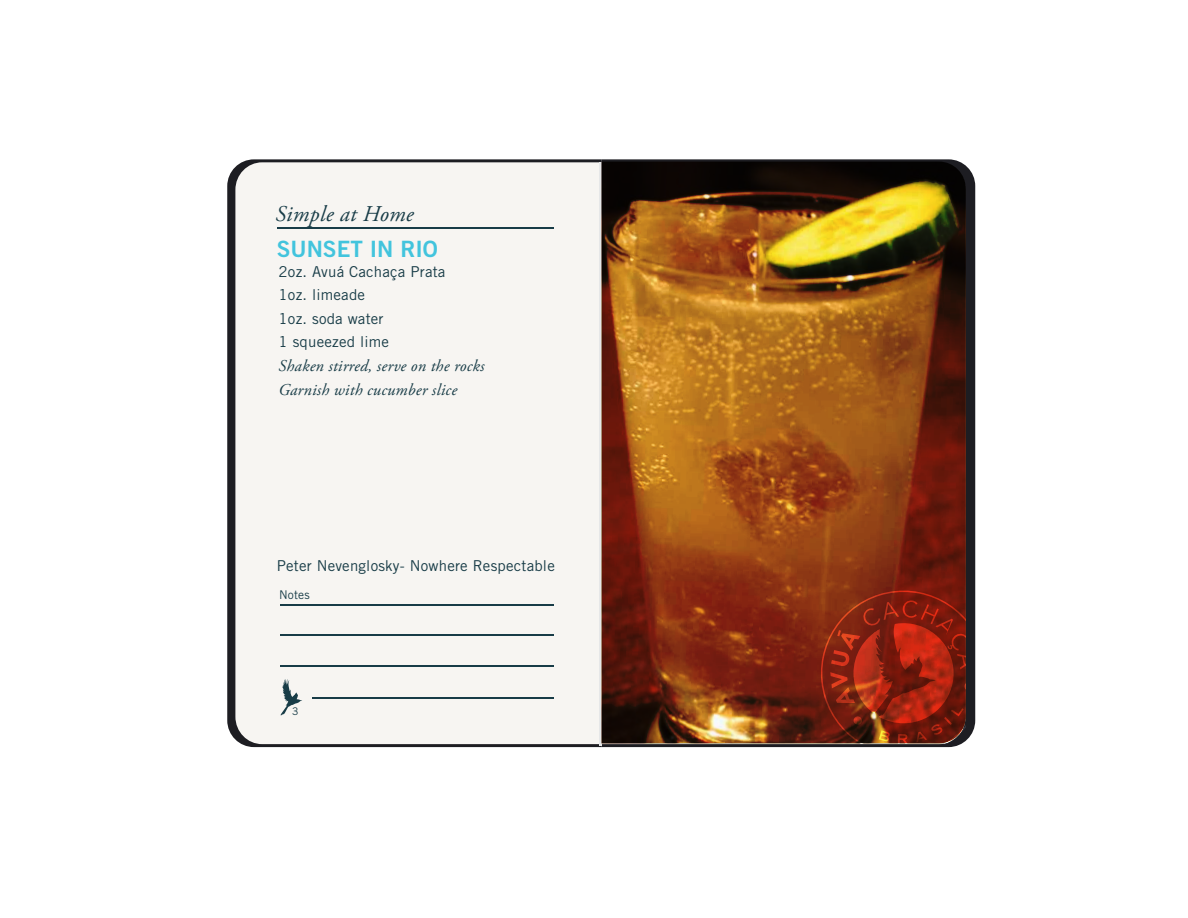
<style>
.page{position:relative;width:1188px;height:918px;background:#fff}
.page>*{position:absolute;margin:0;border:0;box-sizing:border-box;transform-origin:0 0}
.t1{font:italic 22.5px "Adobe Garamond Pro";letter-spacing:.015em;color:#183c47}
.t2{font:22.5px "Trade Gothic LT Std Bd 2";color:#42c4dd}
.t3{font:italic 16.5px/23.5px "Adobe Garamond Pro";letter-spacing:.015em;color:#183c47}
.t4{font:15px/23.5px "Trade Gothic LT Std";letter-spacing:.015em;color:#183c47}
.t5{font:12px "Trade Gothic LT Std";letter-spacing:.015em;color:#183c47}
.t6{font:10.5px "Trade Gothic LT Std";color:#183c47}
</style>
<div class="page">
<svg style="left:601px;top:159px;width:374px;height:588px;background:#2a2a2e"></svg>
<svg style="left:227px;top:159px;width:374px;height:588px;background:#303035"></svg>
<div style="left:235px;top:162px;width:731px;height:582px;background:#f7f5f2;border-radius:27px"></div>
<hr style="left:599px;top:162px;width:3px;height:584px;background:#e6e7e8">
<hr style="left:277px;top:227px;width:276px;height:1px;background:#183c47">
<hr style="left:280px;top:604px;width:273px;height:1px;background:#183c47">
<hr style="left:280px;top:634px;width:273px;height:1px;background:#183c47">
<hr style="left:280px;top:665px;width:273px;height:1px;background:#183c47">
<hr style="left:312px;top:698px;width:241px;height:1px;background:#183c47">
<svg style="left:280px;top:679px;width:22px;height:37px"></svg>
<img style="left:602px;top:162px;width:364px;height:581px">
<svg style="left:821px;top:591px;width:145px;height:153px;background:#8c2411"></svg>
<h1 class="t1" style="left:276px;top:200px;width:140px">Simple at Home</h1>
<h1 class="t2" style="left:277px;top:235px;width:163px">SUNSET IN RIO</h1>
<p class="t4" style="left:279px;top:260px;width:168px">2oz. Avuá Cachaça Prata<br>1oz. limeade<br>1oz. soda water<br>1 squeezed lime</p>
<p class="t3" style="left:279px;top:354px;width:207px">Shaken stirred, serve on the rocks<br>Garnish with cucumber slice</p>
<p class="t4" style="left:277px;top:554px;width:280px">Peter Nevenglosky- Nowhere Respectable</p>
<p class="t5" style="left:279px;top:588px;width:32px">Notes</p>
<p class="t6" style="left:292px;top:705px;width:8px">3</p>
</div>
